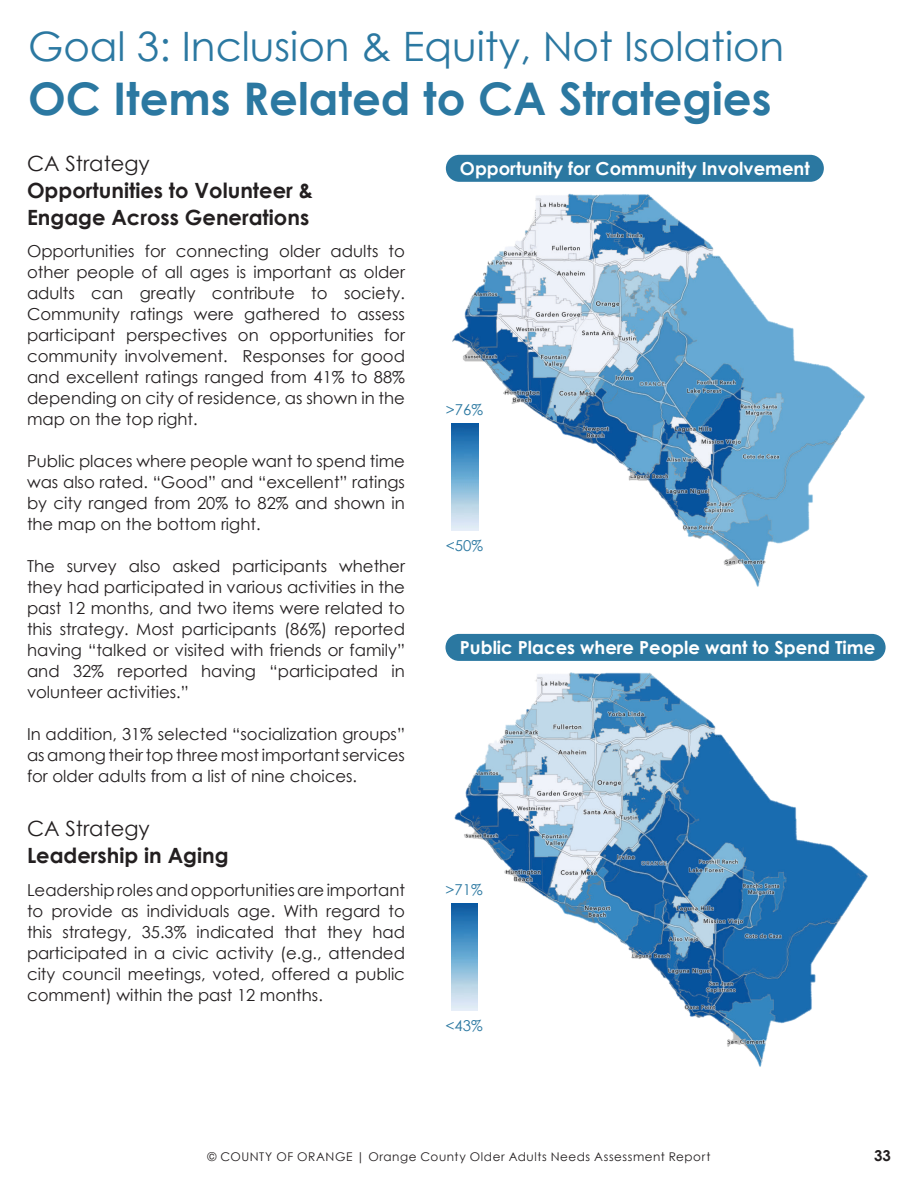
<style>
.page{position:relative;width:918px;height:1188px;background:#fff}
.page>*{position:absolute;margin:0;border:0;box-sizing:border-box;transform-origin:0 0}
.t1{font:700 45px "Century Gothic";color:#2b78a1}
.t2{font:40.5px "Century Gothic";color:#2b78a1}
.t3{font:700 21px/27px "Century Gothic";color:#231f20}
.t4{font:21px "Century Gothic";color:#231f20}
.t5{font:700 18px "Century Gothic";color:#fff}
.t6{font:16.5px/21px "Century Gothic";color:#231f20;text-align:justify}
.t7{font:15px "Century Gothic";color:#2b78a1}
.t8{font:700 15px "Century Gothic";color:#231f20}
.t9{font:12px "Century Gothic";letter-spacing:.05em;color:#231f20}
</style>
<div class="page">
<img style="left:451px;top:672px;width:417px;height:395px">
<div style="left:446px;top:634px;width:440px;height:27px;background:#2b78a1;border-radius:14px"></div>
<img style="left:451px;top:903px;width:27px;height:107px">
<img style="left:451px;top:193px;width:414px;height:394px">
<div style="left:446px;top:155px;width:378px;height:27px;background:#2b78a1;border-radius:14px"></div>
<img style="left:451px;top:423px;width:27px;height:107px">
<h2 class="t2" style="left:28px;top:18px;width:758px">Goal 3: Inclusion &amp; Equity, Not Isolation</h2>
<h1 class="t1" style="left:28px;top:64px;width:745px">OC Items Related to CA Strategies</h1>
<p class="t4" style="left:27px;top:148px;width:124px">CA Strategy</p>
<p class="t3" style="left:27px;top:176px;width:288px">Opportunities to Volunteer &amp;<br>Engage Across Generations</p>
<p class="t6" style="left:27px;top:240px;width:380px">Opportunities for connecting older adults to other people of all ages is important as older adults can greatly contribute to society.<br>Community ratings were gathered to assess participant perspectives on opportunities for community involvement. Responses for good and excellent ratings ranged from 41% to 88% depending on city of residence, as shown in the map on the top right.</p>
<p class="t6" style="left:27px;top:450px;width:380px">Public places where people want to spend time was also rated. “Good” and “excellent” ratings by city ranged from 20% to 82% and shown in the map on the bottom right.</p>
<p class="t6" style="left:27px;top:555px;width:380px">The survey also asked participants whether they had participated in various activities in the past 12 months, and two items were related to this strategy. Most participants (86%) reported having “talked or visited with friends or family” and 32% reported having “participated in volunteer activities.”</p>
<p class="t6" style="left:27px;top:723px;width:380px">In addition, 31% selected “socialization groups” as among their top three most important services for older adults from a list of nine choices.</p>
<p class="t4" style="left:27px;top:814px;width:124px">CA Strategy</p>
<p class="t3" style="left:27px;top:841px;width:203px">Leadership in Aging</p>
<p class="t6" style="left:27px;top:879px;width:380px">Leadership roles and opportunities are important to provide as individuals age. With regard to this strategy, 35.3% indicated that they had participated in a civic activity (e.g., attended city council meetings, voted, offered a public comment) within the past 12 months.</p>
<p class="t5" style="left:460px;top:155px;width:351px">Opportunity for Community Involvement</p>
<p class="t7" style="left:446px;top:399px;width:39px">&gt;76%</p>
<p class="t7" style="left:446px;top:535px;width:39px">&lt;50%</p>
<p class="t5" style="left:460px;top:634px;width:417px">Public Places where People want to Spend Time</p>
<p class="t7" style="left:446px;top:879px;width:39px">&gt;71%</p>
<p class="t7" style="left:446px;top:1015px;width:39px">&lt;43%</p>
<p class="t9" style="left:208px;top:1148px;width:504px">© COUNTY OF ORANGE | Orange County Older Adults Needs Assessment Report</p>
<p class="t8" style="left:874px;top:1145px;width:18px">33</p>
</div>
